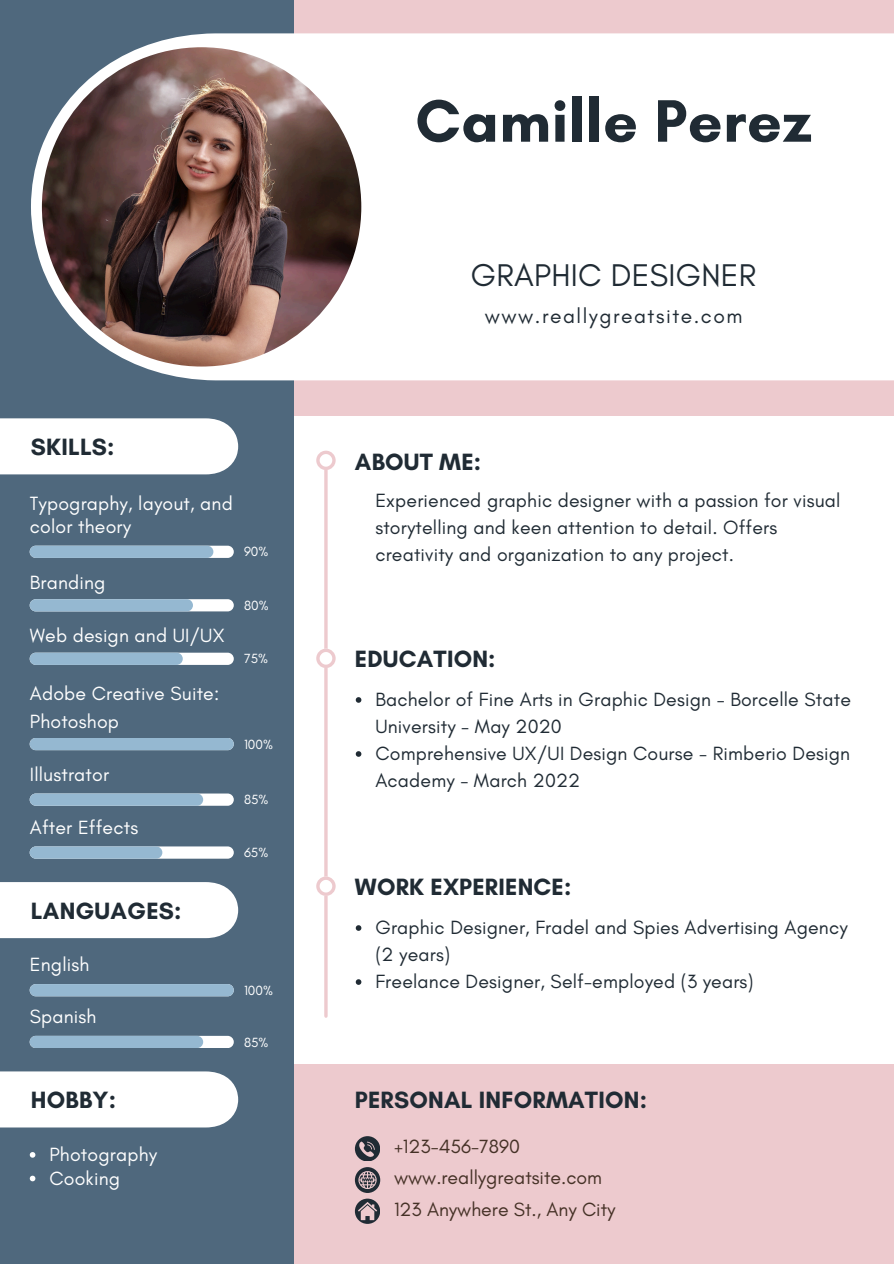
<style>
.page{position:relative;width:894px;height:1264px;background:#fff}
.page>*{position:absolute;margin:0;border:0;box-sizing:border-box;transform-origin:0 0}
.t1{font:700 61.05px "Glacial Indifference";letter-spacing:.01em;color:#202b34}
.t2{font:31.95px "Glacial Indifference";letter-spacing:.01em;color:#202b34}
.t3{font:700 24px "Glacial Indifference";letter-spacing:.01em;color:#202b34}
.t4{font:21px "Glacial Indifference";letter-spacing:.075em;color:#202b34}
.t5{font:19.5px/27px "Glacial Indifference";letter-spacing:.01em;color:#202b34}
.t6{font:19.5px/23.7px "Glacial Indifference";letter-spacing:.01em;color:#fff}
.t7{font:19.5px "Glacial Indifference";color:#453126}
.t8{font:13.5px "Glacial Indifference";color:#fff}
</style>
<div class="page">
<div style="left:0;top:0;width:294px;height:1263px;background:#4f687d"></div>
<div style="left:294px;top:0;width:599px;height:416px;background:#edcace"></div>
<div style="left:294px;top:1064px;width:599px;height:199px;background:#edcace"></div>
<div style="left:31px;top:33px;width:862px;height:347px;background:#fff"></div>
<div style="left:0;top:418px;width:238px;height:56px;background:#fff"></div>
<div style="left:0;top:882px;width:238px;height:56px;background:#fff"></div>
<div style="left:0;top:1071px;width:238px;height:56px;background:#fff"></div>
<hr style="left:324px;top:458px;width:3px;height:558px;background:#edcace">
<img style="left:42px;top:47px;width:319px;height:319px;border-radius:50%">
<div style="left:30px;top:545px;width:204px;height:13px;background:#fff;border-radius:6px"></div>
<div style="left:30px;top:545px;width:183px;height:13px;background:#95b8d1;border-radius:6px"></div>
<div style="left:30px;top:738px;width:204px;height:12px;background:#95b8d1;border-radius:6px"></div>
<div style="left:30px;top:984px;width:204px;height:12px;background:#95b8d1;border-radius:6px"></div>
<div style="left:30px;top:599px;width:204px;height:12px;background:#fff;border-radius:6px"></div>
<div style="left:30px;top:599px;width:163px;height:12px;background:#95b8d1;border-radius:6px"></div>
<div style="left:30px;top:793px;width:204px;height:12px;background:#fff;border-radius:6px"></div>
<div style="left:30px;top:793px;width:173px;height:12px;background:#95b8d1;border-radius:6px"></div>
<div style="left:30px;top:1035px;width:204px;height:13px;background:#fff;border-radius:6px"></div>
<div style="left:30px;top:1035px;width:173px;height:13px;background:#95b8d1;border-radius:6px"></div>
<div style="left:30px;top:652px;width:204px;height:13px;background:#fff;border-radius:6px"></div>
<div style="left:30px;top:652px;width:153px;height:13px;background:#95b8d1;border-radius:6px"></div>
<div style="left:30px;top:846px;width:204px;height:12px;background:#fff;border-radius:6px"></div>
<div style="left:30px;top:846px;width:132px;height:12px;background:#95b8d1;border-radius:6px"></div>
<svg style="left:355px;top:1136px;width:24px;height:24px"></svg>
<svg style="left:355px;top:1167px;width:25px;height:25px"></svg>
<svg style="left:355px;top:1198px;width:24px;height:25px"></svg>
<svg style="left:358px;top:1201px;width:19px;height:19px"></svg>
<svg style="left:316px;top:450px;width:19px;height:20px"></svg>
<div style="left:316px;top:648px;width:19px;height:20px;background:#eeced2;border-radius:50%"></div>
<svg style="left:316px;top:648px;width:19px;height:19px"></svg>
<svg style="left:316px;top:876px;width:19px;height:19px"></svg>
<svg style="left:30px;top:1152px;width:5px;height:5px"></svg>
<svg style="left:30px;top:1175px;width:5px;height:6px"></svg>
<svg style="left:355px;top:697px;width:6px;height:5px"></svg>
<svg style="left:355px;top:751px;width:6px;height:5px"></svg>
<svg style="left:355px;top:925px;width:6px;height:5px"></svg>
<svg style="left:355px;top:979px;width:6px;height:5px"></svg>
<h3 class="t3" style="left:31px;top:432px;width:85px">SKILLS:</h3>
<h3 class="t6" style="left:30px;top:491px;width:204px">Typography, layout, and color theory</h3>
<p class="t6" style="left:30px;top:570px;width:77px">Branding</p>
<p class="t6" style="left:30px;top:623px;width:196px">Web design and UI/UX</p>
<p class="t6" style="left:30px;top:681px;width:191px">Adobe Creative Suite:</p>
<h1 class="t6" style="left:30px;top:709px;width:91px">Photoshop</h1>
<h2 class="t6" style="left:30px;top:762px;width:81px">Illustrator</h2>
<p class="t6" style="left:30px;top:815px;width:110px">After Effects</p>
<p class="t8" style="left:244px;top:543px;width:26px">90%</p>
<p class="t8" style="left:244px;top:597px;width:26px">80%</p>
<p class="t8" style="left:244px;top:650px;width:26px">75%</p>
<p class="t8" style="left:244px;top:735px;width:30px">100%</p>
<p class="t8" style="left:244px;top:791px;width:26px">85%</p>
<p class="t8" style="left:244px;top:844px;width:26px">65%</p>
<p class="t3" style="left:31px;top:895px;width:152px">LANGUAGES:</p>
<h3 class="t6" style="left:30px;top:952px;width:61px">English</h3>
<p class="t6" style="left:30px;top:1004px;width:68px">Spanish</p>
<p class="t3" style="left:31px;top:1085px;width:87px">HOBBY:</p>
<p class="t6" style="left:49px;top:1142px;width:109px">Photography</p>
<h3 class="t6" style="left:49px;top:1165px;width:72px">Cooking</h3>
<p class="t8" style="left:244px;top:982px;width:30px">100%</p>
<p class="t8" style="left:244px;top:1033px;width:26px">85%</p>
<p class="t1" style="left:415px;top:84px;width:398px">Camille Perez</p>
<p class="t2" style="left:471px;top:256px;width:287px">GRAPHIC DESIGNER</p>
<p class="t4" style="left:484px;top:303px;width:259px">www.reallygreatsite.com</p>
<p class="t3" style="left:355px;top:447px;width:128px">ABOUT ME:</p>
<p class="t5" style="left:375px;top:486px;width:466px">Experienced graphic designer with a passion for visual storytelling and keen attention to detail. Offers creativity and organization to any project.</p>
<p class="t3" style="left:355px;top:644px;width:142px">EDUCATION:</p>
<h3 class="t5" style="left:375px;top:685px;width:477px">Bachelor of Fine Arts in Graphic Design - Borcelle State<br>University - May 2020</h3>
<p class="t5" style="left:375px;top:739px;width:476px">Comprehensive UX/UI Design Course - Rimberio Design<br>Academy - March 2022</p>
<h3 class="t3" style="left:355px;top:871px;width:218px">WORK EXPERIENCE:</h3>
<p class="t5" style="left:375px;top:913px;width:473px">Graphic Designer, Fradel and Spies Advertising Agency (2 years)</p>
<p class="t5" style="left:375px;top:967px;width:379px">Freelance Designer, Self-employed (3 years)</p>
<p class="t3" style="left:355px;top:1085px;width:293px">PERSONAL INFORMATION:</p>
<h3 class="t7" style="left:394px;top:1134px;width:127px">+123-456-7890</h3>
<p class="t7" style="left:394px;top:1165px;width:209px">www.reallygreatsite.com</p>
<p class="t7" style="left:394px;top:1197px;width:223px">123 Anywhere St., Any City</p>
</div>
